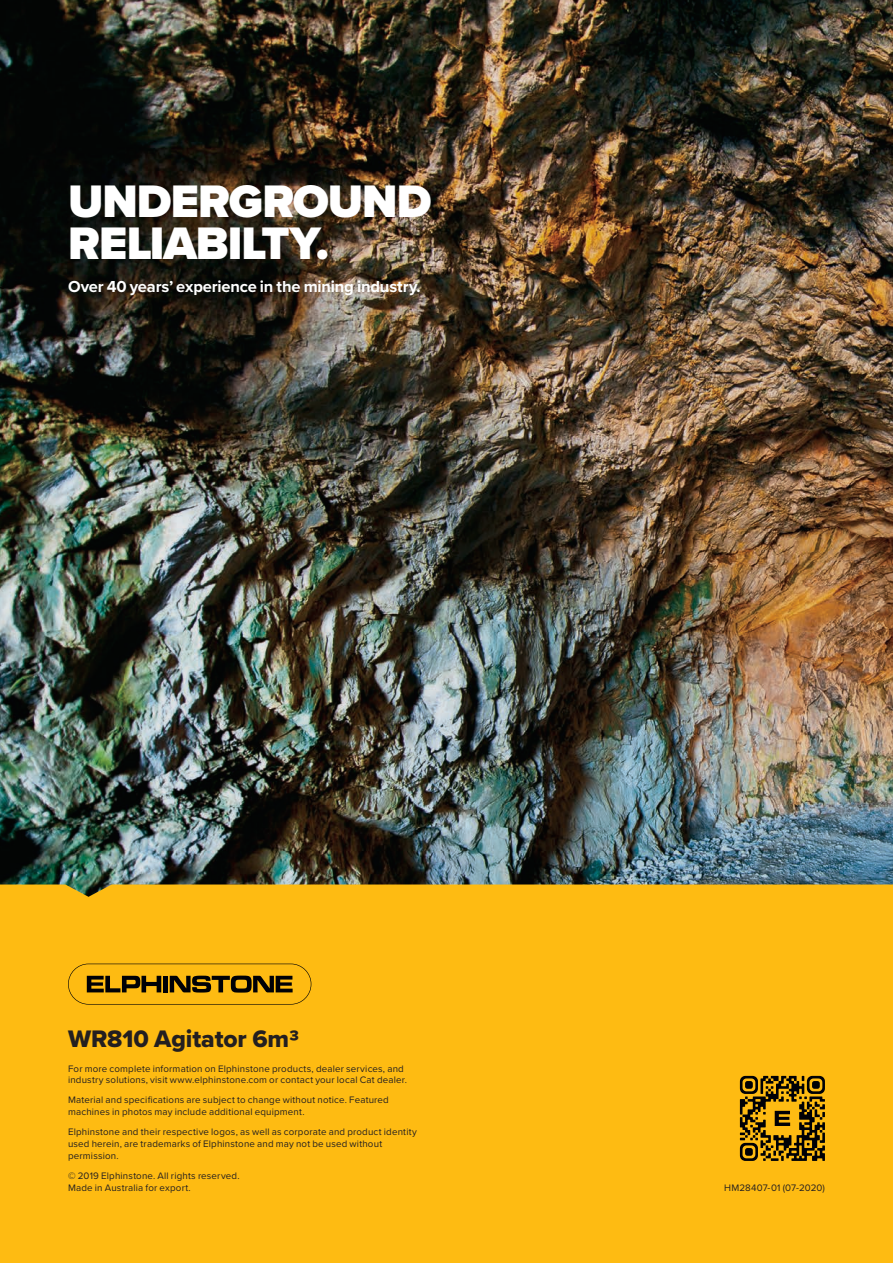
<style>
.page{position:relative;width:893px;height:1263px;background:#fff}
.page>*{position:absolute;margin:0;border:0;box-sizing:border-box;transform-origin:0 0}
.t1{font:900 47.25px/42px "Proxima Nova";letter-spacing:-.02em;color:#fff}
.t2{font:24.75px "Proxima Nova Extrabld";letter-spacing:-.005em;color:#231f20}
.t3{font:700 16.5px "Proxima Nova";letter-spacing:-.01em;color:#fff}
.t4{font:9.75px/11.7px "Proxima Nova";letter-spacing:.02em;color:#231f20}
</style>
<div class="page">
<img style="left:0;top:0;width:893px;height:884px">
<div style="left:0;top:884px;width:893px;height:379px;background:#febb12"></div>
<svg style="left:68px;top:964px;width:243px;height:40px;background:#c4900f"></svg>
<svg style="left:740px;top:1076px;width:85px;height:85px;background:#83610c"></svg>
<h1 class="t1" style="left:68px;top:180px;width:365px">UNDERGROUND<br>RELIABILTY.</h1>
<h3 class="t3" style="left:68px;top:275px;width:354px">Over 40 years’ experience in the mining industry.</h3>
<h2 class="t2" style="left:68px;top:1020px;width:232px">WR810 Agitator 6m3</h2>
<p class="t4" style="left:68px;top:1062px;width:340px">For more complete information on Elphinstone products, dealer services, and industry solutions, visit www.elphinstone.com or contact your local Cat dealer.</p>
<p class="t4" style="left:68px;top:1094px;width:322px">Material and specifications are subject to change without notice. Featured machines in photos may include additional equipment.</p>
<p class="t4" style="left:68px;top:1126px;width:350px">Elphinstone and their respective logos, as well as corporate and product identity used herein, are trademarks of Elphinstone and may not be used without permission.</p>
<p class="t4" style="left:68px;top:1169px;width:173px">© 2019 Elphinstone. All rights reserved.<br>Made in Australia for export.</p>
<p class="t4" style="left:724px;top:1181px;width:102px">HM28407-01 (07-2020)</p>
</div>
